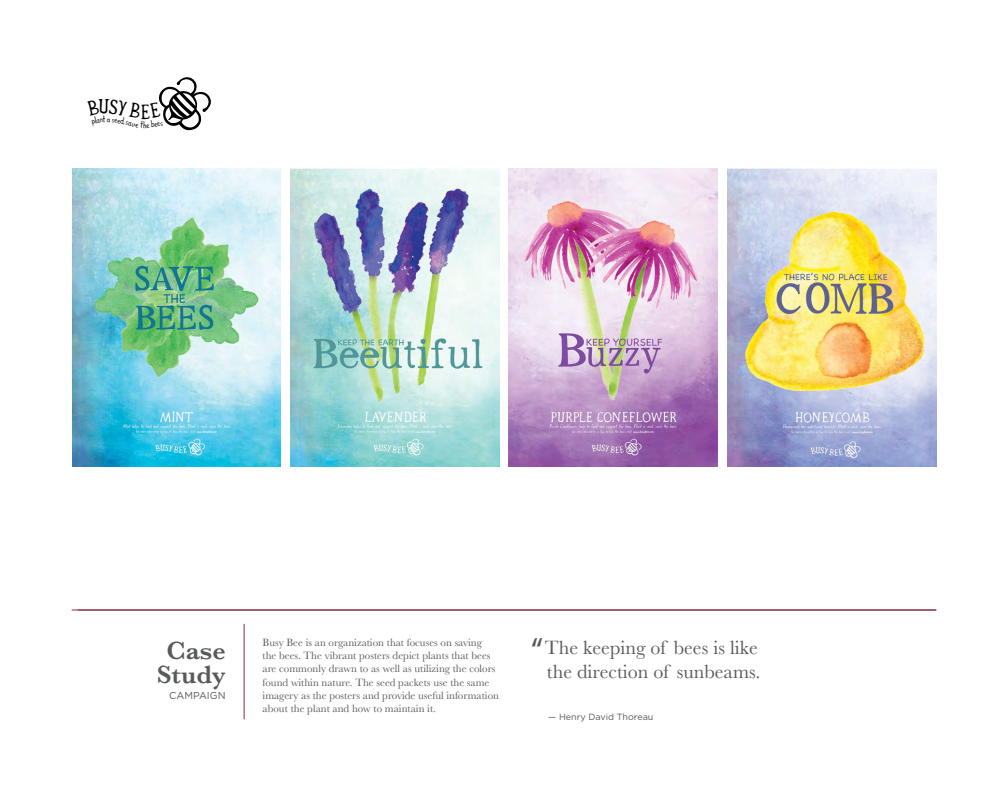
<style>
.page{position:relative;width:1008px;height:792px;background:#fff}
.page>*{position:absolute;margin:0;border:0;box-sizing:border-box;transform-origin:0 0}
.t1{font:35px "Myriad Pro";color:#585959}
.t2{font:600 26px/24px "Baskerville";color:#585959;text-align:center}
.t3{font:20px/24px "Baskerville";color:#585959}
.t4{font:11px/13.2px "Baskerville";color:#585959}
.t5{font:10px "Gotham";color:#585959}
.t6{font:9px "Gotham";color:#585959}
</style>
<div class="page">
<hr style="left:244px;top:624px;width:1px;height:95px;background:#842c40">
<hr style="left:72px;top:610px;width:864px;height:1px;background:#842c40">
<img style="left:728px;top:168px;width:208px;height:299px">
<img style="left:290px;top:168px;width:209px;height:299px">
<img style="left:72px;top:168px;width:209px;height:299px">
<img style="left:509px;top:168px;width:209px;height:299px">
<svg style="left:158px;top:77px;width:53px;height:53px"></svg>
<h2 class="t2" style="left:157px;top:639px;width:70px">Case<br>Study</h2>
<p class="t5" style="left:169px;top:689px;width:58px">CAMPAIGN</p>
<h1 class="t1" style="left:531px;top:629px;width:14px">‘‘</h1>
<p class="t4" style="left:263px;top:636px;width:238px">Busy Bee is an organization that focuses on saving<br>the bees. The vibrant posters depict plants that bees are commonly drawn to as well as utilizing the colors found within nature. The seed packets use the same imagery as the posters and provide useful information about the plant and how to maintain it.</p>
<h3 class="t3" style="left:545px;top:636px;width:217px">The keeping of bees is like the direction of sunbeams.</h3>
<p class="t6" style="left:548px;top:711px;width:107px">— Henry David Thoreau</p>
</div>
